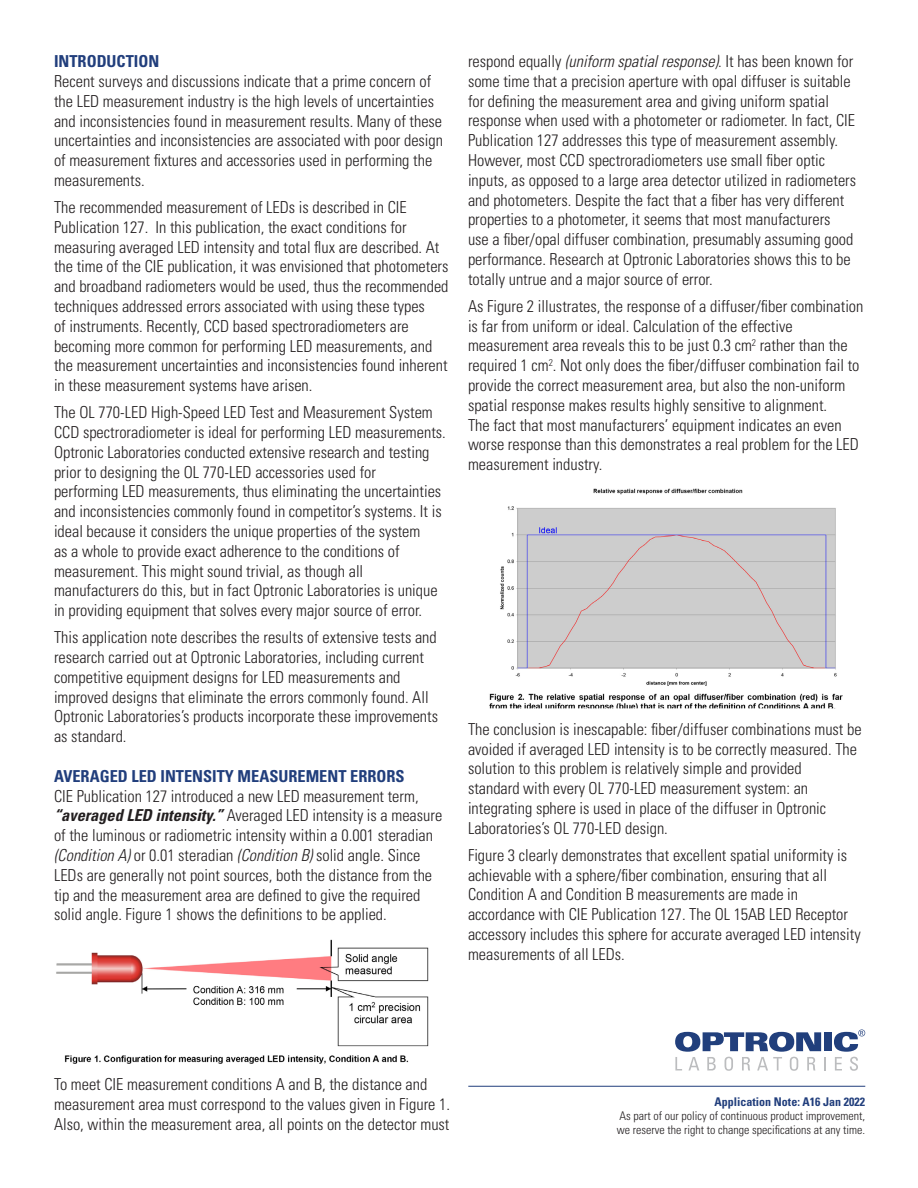
<style>
.page{position:relative;width:918px;height:1188px;background:#fff}
.page>*{position:absolute;margin:0;border:0;box-sizing:border-box;transform-origin:0 0}
.t1{font:300 condensed 16.5px/19.8px "Univers";color:#231f20}
.t2{font:700 condensed 16.5px "Univers";color:#213e7c}
.t3{font:300 condensed 12px "Univers";color:#231f20}
.t4{font:700 condensed 12px "Univers";color:#213e7c}
.s1{font-weight:700;font-style:italic}
.s2{font-style:italic}
</style>
<div class="page">
<hr style="left:468px;top:1086px;width:397px;height:1px;background:#213e7c">
<div style="left:824px;top:1032px;width:8px;height:19px;background:#213f7c"></div>
<svg style="left:675px;top:1032px;width:151px;height:39px"></svg>
<svg style="left:834px;top:1030px;width:31px;height:41px"></svg>
<img style="left:56px;top:939px;width:373px;height:125px">
<img style="left:489px;top:488px;width:354px;height:221px">
<p class="t2" style="left:54px;top:51px;width:107px">INTRODUCTION</p>
<p class="t1" style="left:54px;top:71px;width:391px">Recent surveys and discussions indicate that a prime concern of the LED measurement industry is the high levels of uncertainties and inconsistencies found in measurement results. Many of these uncertainties and inconsistencies are associated with poor design of measurement fixtures and accessories used in performing the measurements.</p>
<p class="t1" style="left:54px;top:197px;width:354px">The recommended measurement of LEDs is described in CIE</p>
<p class="t1" style="left:54px;top:217px;width:396px">Publication 127. In this publication, the exact conditions for measuring averaged LED intensity and total flux are described. At the time of the CIE publication, it was envisioned that photometers and broadband radiometers would be used, thus the recommended techniques addressed errors associated with using these types</p>
<p class="t1" style="left:54px;top:316px;width:356px">of instruments. Recently, CCD based spectroradiometers are</p>
<p class="t1" style="left:54px;top:336px;width:395px">becoming more common for performing LED measurements, and the measurement uncertainties and inconsistencies found inherent in these measurement systems have arisen.</p>
<p class="t1" style="left:54px;top:402px;width:393px">The OL 770-LED High-Speed LED Test and Measurement System CCD spectroradiometer is ideal for performing LED measurements.<br>Optronic Laboratories conducted extensive research and testing prior to designing the OL 770-LED accessories used for</p>
<p class="t1" style="left:54px;top:482px;width:389px;text-align:justify">performing LED measurements, thus eliminating the uncertainties and inconsistencies commonly found in competitor’s systems. It is ideal because it considers the unique properties of the system</p>
<p class="t1" style="left:54px;top:541px;width:347px">as a whole to provide exact adherence to the conditions of</p>
<p class="t1" style="left:54px;top:561px;width:311px">measurement. This might sound trivial, as though all</p>
<p class="t1" style="left:54px;top:581px;width:385px">manufacturers do this, but in fact Optronic Laboratories is unique in providing equipment that solves every major source of error.</p>
<p class="t1" style="left:54px;top:627px;width:386px">This application note describes the results of extensive tests and research carried out at Optronic Laboratories, including current competitive equipment designs for LED measurements and improved designs that eliminate the errors commonly found. All Optronic Laboratories’s products incorporate these improvements as standard.</p>
<p class="t2" style="left:54px;top:766px;width:352px">AVERAGED LED INTENSITY MEASUREMENT ERRORS</p>
<p class="t1" style="left:54px;top:786px;width:366px">CIE Publication 127 introduced a new LED measurement term,</p>
<p class="t1" style="left:54px;top:806px;width:390px"><span class="s1">“averaged LED intensity.”</span> Averaged LED intensity is a measure of the luminous or radiometric intensity within a 0.001 steradian <span class="s2">(Condition A)</span> or 0.01 steradian <span class="s2">(Condition B)</span> solid angle. Since LEDs are generally not point sources, both the distance from the tip and the measurement area are defined to give the required solid angle. Figure 1 shows the definitions to be applied.</p>
<p class="t1" style="left:468px;top:51px;width:390px">respond equally <span class="s2">(uniform spatial response)</span>. It has been known for some time that a precision aperture with opal diffuser is suitable for defining the measurement area and giving uniform spatial response when used with a photometer or radiometer. In fact, CIE Publication 127 addresses this type of measurement assembly.<br>However, most CCD spectroradiometers use small fiber optic inputs, as opposed to a large area detector utilized in radiometers and photometers. Despite the fact that a fiber has very different properties to a photometer, it seems that most manufacturers<br>use a fiber/opal diffuser combination, presumably assuming good performance. Research at Optronic Laboratories shows this to be totally untrue and a major source of error.</p>
<p class="t1" style="left:468px;top:296px;width:397px">As Figure 2 illustrates, the response of a diffuser/fiber combination is far from uniform or ideal. Calculation of the effective</p>
<p class="t1" style="left:468px;top:336px;width:393px">measurement area reveals this to be just 0.3 cm<sup>2</sup> rather than the required 1 cm<sup>2</sup>. Not only does the fiber/diffuser combination fail to provide the correct measurement area, but also the non-uniform spatial response makes results highly sensitive to alignment.<br>The fact that most manufacturers’ equipment indicates an even worse response than this demonstrates a real problem for the LED measurement industry.</p>
<p class="t1" style="left:468px;top:719px;width:395px">The conclusion is inescapable: fiber/diffuser combinations must be avoided if averaged LED intensity is to be correctly measured. The solution to this problem is relatively simple and provided</p>
<p class="t1" style="left:468px;top:779px;width:342px">standard with every OL 770-LED measurement system: an</p>
<p class="t1" style="left:468px;top:798px;width:360px">integrating sphere is used in place of the diffuser in Optronic<br>Laboratories’s OL 770-LED design.</p>
<p class="t1" style="left:468px;top:845px;width:381px">Figure 3 clearly demonstrates that excellent spatial uniformity is achievable with a sphere/fiber combination, ensuring that all</p>
<p class="t1" style="left:468px;top:885px;width:332px">Condition A and Condition B measurements are made in</p>
<p class="t1" style="left:468px;top:905px;width:394px">accordance with CIE Publication 127. The OL 15AB LED Receptor accessory includes this sphere for accurate averaged LED intensity measurements of all LEDs.</p>
<p class="t1" style="left:54px;top:1075px;width:398px">To meet CIE measurement conditions A and B, the distance and measurement area must correspond to the values given in Figure 1.<br>Also, within the measurement area, all points on the detector must</p>
<p class="t4" style="left:715px;top:1094px;width:152px">Application Note: A16 Jan 2022</p>
<p class="t3" style="left:619px;top:1108px;width:247px">As part of our policy of continuous product improvement,</p>
<p class="t3" style="left:617px;top:1123px;width:250px">we reserve the right to change specifications at any time.</p>
</div>
